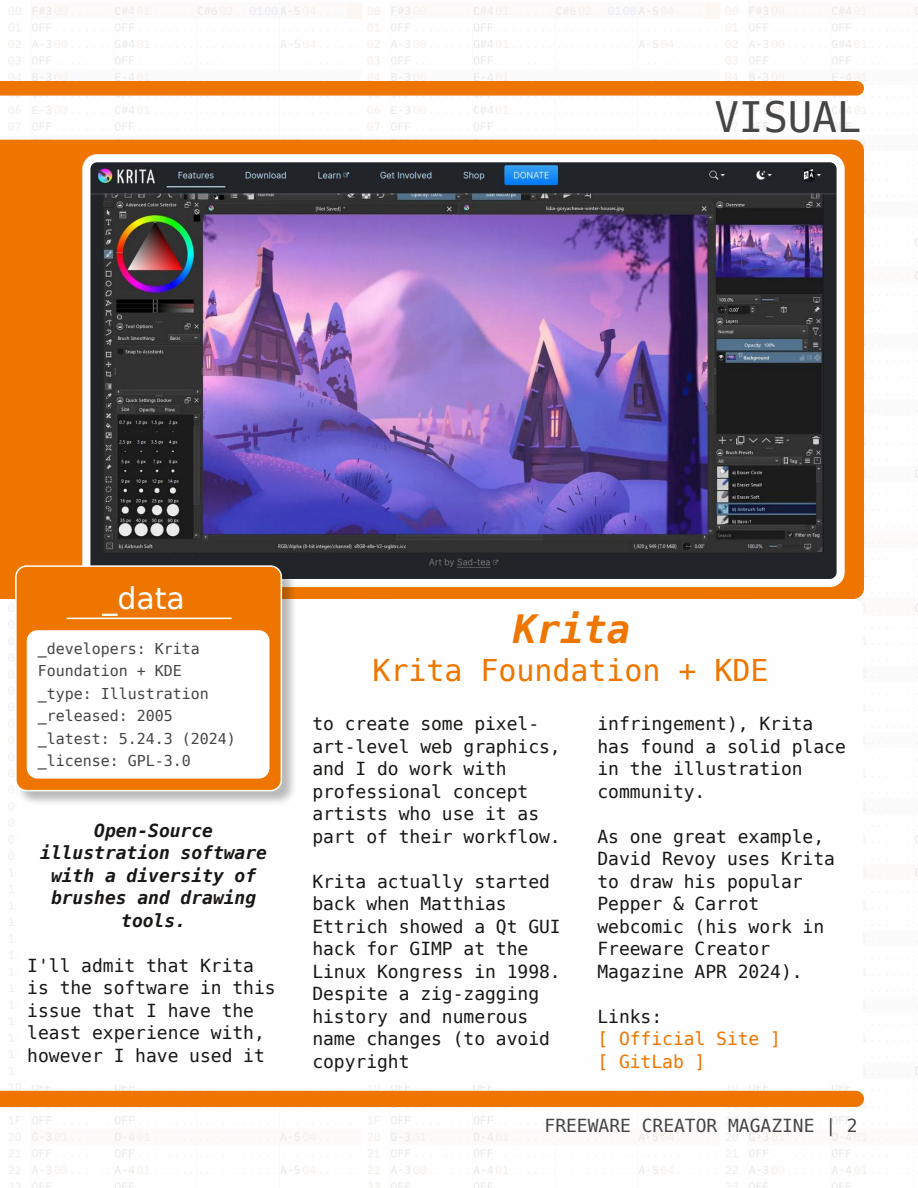
<style>
.page{position:relative;width:918px;height:1188px;background:#fff}
.page>*{position:absolute;margin:0;border:0;box-sizing:border-box;transform-origin:0 0}
.t1{font:42px "DejaVu Sans Mono";color:#454545}
.t2{font:italic 700 39px "DejaVu Sans Mono";color:#ee7600}
.t3{font:30px "DejaVu Sans Mono";color:#ee7600}
.t4{font:30px "DejaVu Sans";color:#fff}
.t5{font:18px/22.5px "DejaVu Sans Mono";color:#181715}
.t6{font:italic 700 18px/22.5px "DejaVu Sans Mono";color:#181715;text-align:center}
.t7{font:18px "DejaVu Sans Mono";color:#454545}
.t8{font:18px/22.5px "DejaVu Sans Mono";color:#ee7600}
.t9{font:15px/22.5px "DejaVu Sans Mono";color:#454545}
</style>
<div class="page">
<img style="left:720px;top:6px;width:198px;height:1182px">
<img style="left:2px;top:3px;width:718px;height:1185px">
<div style="left:0;top:81px;width:864px;height:15px;background:#ee7600"></div>
<div style="left:0;top:1091px;width:864px;height:16px;background:#ee7600"></div>
<div style="left:0;top:140px;width:864px;height:459px;background:#ee7600"></div>
<div style="left:4px;top:148px;width:63px;height:445px;background:#ee7600"></div>
<img style="left:86px;top:158px;width:755px;height:424px;border-radius:11px">
<div style="left:82px;top:154px;width:763px;height:433px;border:8px solid #fff;border-radius:11px"></div>
<div style="left:18px;top:599px;width:845px;height:486px;background:#fff;border-radius:11px"></div>
<div style="left:15px;top:565px;width:282px;height:241px;background:#181715;opacity:.3"></div>
<div style="left:16px;top:566px;width:265px;height:225px;background:#ee7600;border-radius:11px"></div>
<div style="left:15px;top:565px;width:267px;height:226px;border:2px solid #fff;border-radius:11px"></div>
<div style="left:27px;top:630px;width:243px;height:149px;background:#fff;border-radius:11px"></div>
<hr style="left:67px;top:618px;width:165px;height:1px;background:#fff">
<h1 class="t1" style="left:714px;top:93px;width:149px">VISUAL</h1>
<h3 class="t4" style="left:103px;top:581px;width:84px">_data</h3>
<p class="t9" style="left:38px;top:638px;width:200px">_developers: Krita<br>Foundation + KDE _type: Illustration _released: 2005 _latest: 5.24.3 (2024) _license: GPL-3.0</p>
<p class="t6" style="left:40px;top:819px;width:228px">Open-Source illustration software with a diversity of brushes and drawing tools.</p>
<p class="t5" style="left:27px;top:954px;width:250px">I'll admit that Krita is the software in this issue that I have the least experience with, however I have used it</p>
<h2 class="t2" style="left:513px;top:607px;width:119px">Krita</h2>
<h3 class="t3" style="left:372px;top:653px;width:398px">Krita Foundation + KDE</h3>
<p class="t5" style="left:312px;top:713px;width:250px">to create some pixel&shy;art-level web graphics, and I do work with professional concept artists who use it as part of their workflow.</p>
<p class="t5" style="left:312px;top:870px;width:250px">Krita actually started back when Matthias<br>Ettrich showed a Qt GUI hack for GIMP at the<br>Linux Kongress in 1998.<br>Despite a zig-zagging history and numerous name changes (to avoid copyright</p>
<p class="t5" style="left:597px;top:713px;width:250px">infringement), Krita has found a solid place in the illustration community.</p>
<p class="t5" style="left:597px;top:825px;width:239px">As one great example,<br>David Revoy uses Krita to draw his popular<br>Pepper &amp; Carrot webcomic (his work in<br>Freeware Creator<br>Magazine APR 2024).</p>
<p class="t5" style="left:597px;top:1005px;width:66px">Links:</p>
<p class="t8" style="left:597px;top:1028px;width:185px">[ Official Site ] [ GitLab ]</p>
<p class="t7" style="left:545px;top:1115px;width:315px">FREEWARE CREATOR MAGAZINE | 2</p>
</div>
